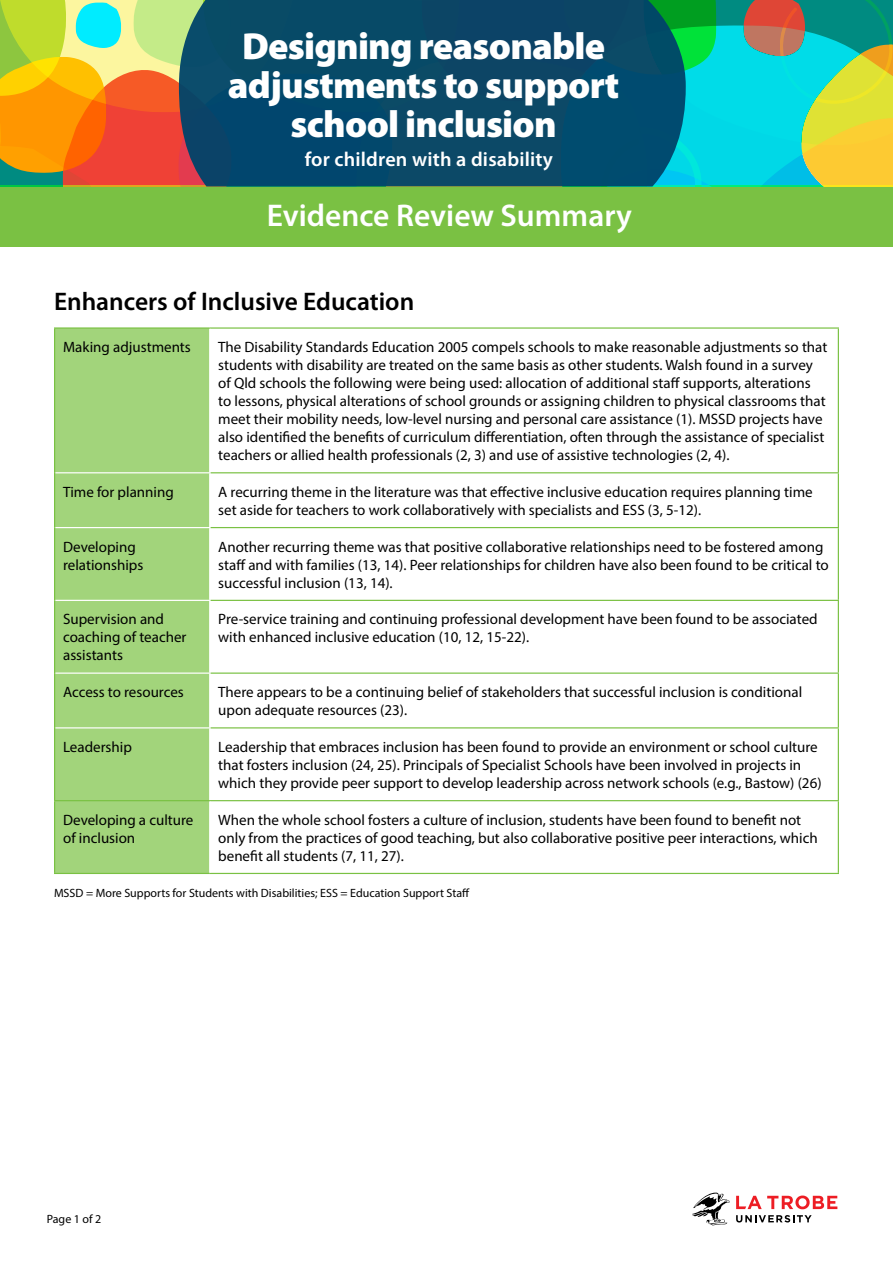
<style>
.page{position:relative;width:893px;height:1263px;background:#fff}
.page>*{position:absolute;margin:0;border:0;box-sizing:border-box;transform-origin:0 0}
.t1{font:900 37.8px/39.2px "Myriad Pro";letter-spacing:-.02em;color:#fff;text-align:center}
.t2{font:600 31.5px "Myriad Pro";color:#fff}
.t3{font:600 25.5px "Myriad Pro";color:#000}
.t4{font:600 20.25px "Myriad Pro";letter-spacing:.01em;color:#fff}
.t5{font:15px/18px "Myriad Pro";color:#000}
.t6{font:12px "Myriad Pro";color:#000}
</style>
<div class="page">
<div style="left:0;top:185px;width:893px;height:62px;background:#7ac143"></div>
<svg style="left:692px;top:1192px;width:37px;height:33px"></svg>
<svg style="left:736px;top:1215px;width:76px;height:7px"></svg>
<svg style="left:736px;top:1195px;width:101px;height:14px"></svg>
<div style="left:55px;top:329px;width:154px;height:544px;background:#a2d47b"></div>
<hr style="left:210px;top:327px;width:629px;height:2px;background:#7ac143">
<hr style="left:838px;top:329px;width:1px;height:143px;background:#7ac143">
<hr style="left:210px;top:472px;width:629px;height:1px;background:#7ac143">
<hr style="left:838px;top:473px;width:1px;height:54px;background:#7ac143">
<hr style="left:210px;top:527px;width:629px;height:1px;background:#7ac143">
<hr style="left:838px;top:528px;width:1px;height:72px;background:#7ac143">
<hr style="left:210px;top:600px;width:629px;height:1px;background:#7ac143">
<hr style="left:838px;top:601px;width:1px;height:71px;background:#7ac143">
<hr style="left:210px;top:672px;width:629px;height:2px;background:#7ac143">
<hr style="left:838px;top:674px;width:1px;height:53px;background:#7ac143">
<hr style="left:210px;top:727px;width:629px;height:1px;background:#7ac143">
<hr style="left:838px;top:728px;width:1px;height:72px;background:#7ac143">
<hr style="left:210px;top:800px;width:629px;height:1px;background:#7ac143">
<hr style="left:838px;top:801px;width:1px;height:72px;background:#7ac143">
<hr style="left:210px;top:873px;width:629px;height:1px;background:#7ac143">
<hr style="left:55px;top:472px;width:155px;height:1px;background:#fff">
<hr style="left:55px;top:527px;width:155px;height:1px;background:#fff">
<hr style="left:55px;top:600px;width:155px;height:1px;background:#fff">
<hr style="left:55px;top:672px;width:155px;height:2px;background:#fff">
<hr style="left:55px;top:727px;width:155px;height:1px;background:#fff">
<hr style="left:54px;top:327px;width:156px;height:2px;background:#7ac143">
<hr style="left:54px;top:329px;width:1px;height:144px;background:#7ac143">
<hr style="left:54px;top:473px;width:1px;height:55px;background:#7ac143">
<hr style="left:54px;top:528px;width:1px;height:72px;background:#7ac143">
<hr style="left:54px;top:600px;width:1px;height:73px;background:#7ac143">
<hr style="left:54px;top:673px;width:1px;height:55px;background:#7ac143">
<hr style="left:54px;top:728px;width:1px;height:72px;background:#7ac143">
<hr style="left:54px;top:800px;width:156px;height:1px;background:#7ac143">
<hr style="left:54px;top:801px;width:1px;height:72px;background:#7ac143">
<hr style="left:54px;top:873px;width:156px;height:1px;background:#7ac143">
<svg style="left:0;top:1px;width:893px;height:185px;background:#8eb36e"></svg>
<svg style="left:179px;top:0;width:507px;height:186px;background:#0a4c69"></svg>
<h1 class="t1" style="left:228px;top:25px;width:393px">Designing reasonable adjustments to support school inclusion</h1>
<h3 class="t4" style="left:305px;top:147px;width:250px">for children with a disability</h3>
<h2 class="t2" style="left:267px;top:195px;width:367px">Evidence Review Summary</h2>
<h3 class="t3" style="left:54px;top:285px;width:362px">Enhancers of Inclusive Education</h3>
<p class="t5" style="left:63px;top:338px;width:129px">Making adjustments</p>
<p class="t5" style="left:218px;top:338px;width:611px">The Disability Standards Education 2005 compels schools to make reasonable adjustments so that students with disability are treated on the same basis as other students. Walsh found in a survey of Qld schools the following were being used: allocation of additional staff supports, alterations to lessons, physical alterations of school grounds or assigning children to physical classrooms that meet their mobility needs, low-level nursing and personal care assistance (1). MSSD projects have also identified the benefits of curriculum differentiation, often through the assistance of specialist teachers or allied health professionals (2, 3) and use of assistive technologies (2, 4).</p>
<p class="t5" style="left:63px;top:483px;width:112px">Time for planning</p>
<p class="t5" style="left:218px;top:483px;width:596px">A recurring theme in the literature was that effective inclusive education requires planning time set aside for teachers to work collaboratively with specialists and ESS (3, 5-12).</p>
<p class="t5" style="left:63px;top:537px;width:82px">Developing relationships</p>
<p class="t5" style="left:218px;top:537px;width:612px">Another recurring theme was that positive collaborative relationships need to be fostered among staff and with families (13, 14). Peer relationships for children have also been found to be critical to successful inclusion (13, 14).</p>
<p class="t5" style="left:63px;top:610px;width:125px">Supervision and coaching of teacher assistants</p>
<p class="t5" style="left:218px;top:610px;width:601px">Pre-service training and continuing professional development have been found to be associated with enhanced inclusive education (10, 12, 15-22).</p>
<p class="t5" style="left:63px;top:683px;width:122px">Access to resources</p>
<p class="t5" style="left:218px;top:683px;width:585px">There appears to be a continuing belief of stakeholders that successful inclusion is conditional upon adequate resources (23).</p>
<p class="t5" style="left:63px;top:738px;width:70px">Leadership</p>
<p class="t5" style="left:218px;top:738px;width:605px">Leadership that embraces inclusion has been found to provide an environment or school culture that fosters inclusion (24, 25). Principals of Specialist Schools have been involved in projects in which they provide peer support to develop leadership across network schools (e.g., Bastow) (26)</p>
<p class="t5" style="left:63px;top:810px;width:132px">Developing a culture of inclusion</p>
<p class="t5" style="left:218px;top:810px;width:601px">When the whole school fosters a culture of inclusion, students have been found to benefit not only from the practices of good teaching, but also collaborative positive peer interactions, which benefit all students (7, 11, 27).</p>
<p class="t6" style="left:54px;top:885px;width:417px">MSSD = More Supports for Students with Disabilities; ESS = Education Support Staff</p>
<p class="t6" style="left:47px;top:1211px;width:56px">Page 1 of 2</p>
</div>
